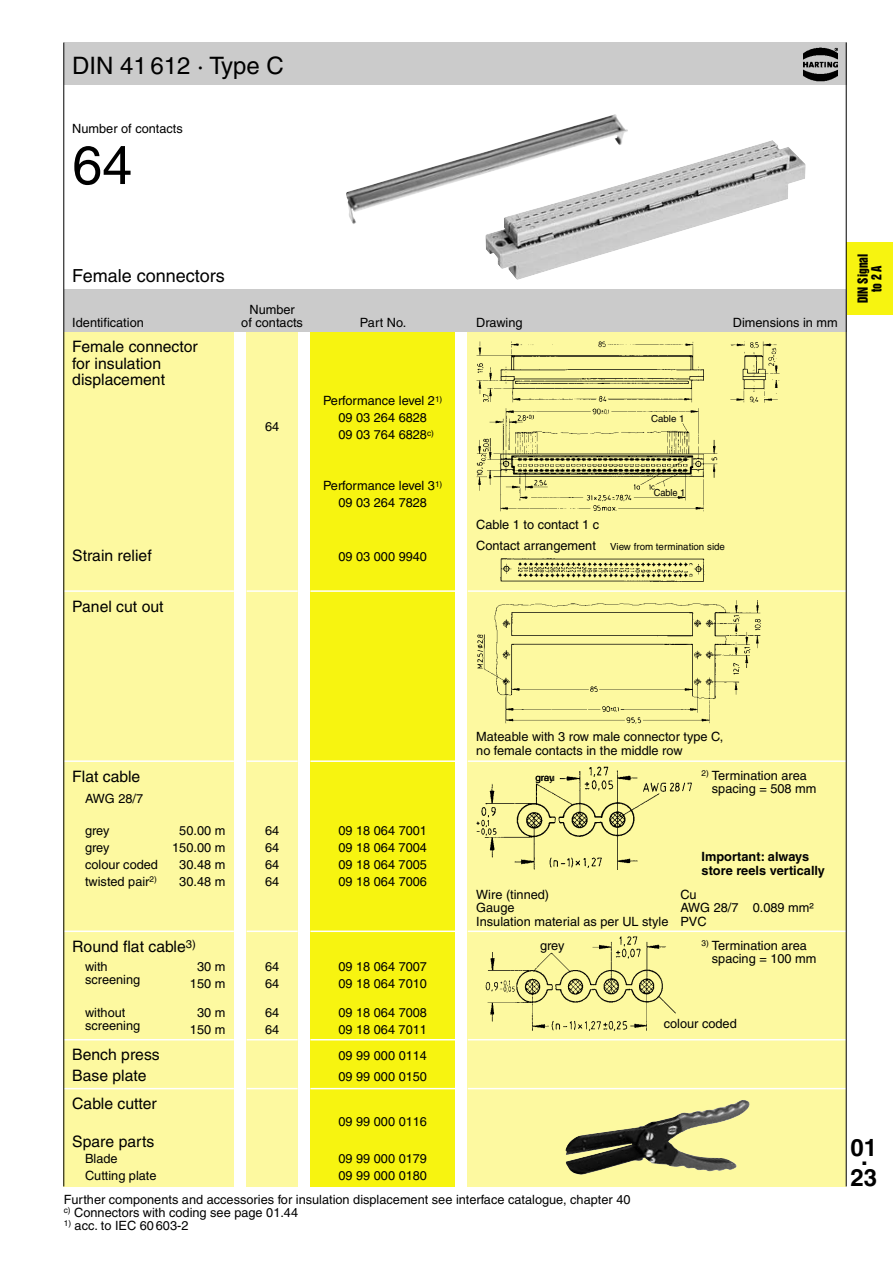
<style>
.page{position:relative;width:893px;height:1263px;background:#fff}
.page>*{position:absolute;margin:0;border:0;box-sizing:border-box;transform-origin:0 0}
.t1{font:54px "Helvetica";color:#000}
.t2{font:24px "Helvetica";color:#000}
.t3{font:700 24px/30px "Helvetica";color:#000}
.t4{font:18px "Helvetica";color:#000}
.t5{font:15.75px/16.5px "Helvetica";color:#000}
.t6{font:12.75px/13.5px "Helvetica";color:#000}
.t7{font:700 12.75px/13.5px "Helvetica";color:#000}
.t8{font:12.75px/13.5px "Helvetica Inserat";color:#000;text-align:center;scale:.9 1}
.t9{font:9.75px "Helvetica";color:#000}
.t10{font:9.75px "Helvetica";color:#000;scale:.95 1}
.s1{font-size:12.75px}
</style>
<div class="page">
<div style="left:846px;top:242px;width:47px;height:73px;background:#f7f410"></div>
<div style="left:64px;top:43px;width:782px;height:42px;background:#cbcbcb"></div>
<div style="left:64px;top:289px;width:782px;height:43px;background:#cbcbcb"></div>
<div style="left:64px;top:332px;width:170px;height:854px;background:#fdf9a0"></div>
<div style="left:247px;top:332px;width:51px;height:854px;background:#fdf9a0"></div>
<div style="left:310px;top:332px;width:145px;height:854px;background:#f7f410"></div>
<div style="left:468px;top:332px;width:378px;height:854px;background:#fdf9a0"></div>
<img style="left:476px;top:767px;width:216px;height:103px">
<img style="left:477px;top:600px;width:284px;height:124px">
<img style="left:500px;top:558px;width:205px;height:24px">
<img style="left:476px;top:408px;width:242px;height:104px">
<img style="left:476px;top:341px;width:304px;height:62px">
<img style="left:804px;top:47px;width:33px;height:34px">
<hr style="left:64px;top:590px;width:170px;height:2px;background:#fff">
<hr style="left:247px;top:590px;width:51px;height:2px;background:#fff">
<hr style="left:310px;top:590px;width:145px;height:2px;background:#fff">
<hr style="left:468px;top:590px;width:378px;height:2px;background:#fff">
<hr style="left:64px;top:760px;width:170px;height:2px;background:#fff">
<hr style="left:247px;top:760px;width:51px;height:2px;background:#fff">
<hr style="left:310px;top:760px;width:145px;height:2px;background:#fff">
<hr style="left:468px;top:760px;width:378px;height:2px;background:#fff">
<hr style="left:64px;top:1039px;width:170px;height:1px;background:#fff">
<hr style="left:247px;top:1039px;width:51px;height:1px;background:#fff">
<hr style="left:310px;top:1039px;width:145px;height:1px;background:#fff">
<hr style="left:468px;top:1039px;width:378px;height:1px;background:#fff">
<hr style="left:64px;top:1088px;width:170px;height:1px;background:#fff">
<hr style="left:247px;top:1088px;width:51px;height:1px;background:#fff">
<hr style="left:310px;top:1088px;width:145px;height:1px;background:#fff">
<hr style="left:468px;top:1088px;width:378px;height:1px;background:#fff">
<img style="left:565px;top:1100px;width:185px;height:60px">
<hr style="left:64px;top:930px;width:170px;height:2px;background:#fff">
<hr style="left:247px;top:930px;width:51px;height:2px;background:#fff">
<hr style="left:310px;top:930px;width:145px;height:2px;background:#fff">
<hr style="left:468px;top:930px;width:378px;height:2px;background:#fff">
<hr style="left:63px;top:43px;width:1px;height:1143px;background:#000">
<hr style="left:846px;top:43px;width:1px;height:1143px;background:#000">
<img style="left:485px;top:936px;width:191px;height:95px">
<img style="left:346px;top:114px;width:282px;height:110px">
<img style="left:485px;top:140px;width:321px;height:140px">
<h2 class="t2" style="left:72px;top:52px;width:213px">DIN 41 612 · Type C</h2>
<p class="t6" style="left:72px;top:122px;width:112px">Number of contacts</p>
<h1 class="t1" style="left:72px;top:134px;width:62px">64</h1>
<h3 class="t4" style="left:72px;top:265px;width:154px">Female connectors</h3>
<p class="t6" style="left:249px;top:303px;width:47px">Number</p>
<p class="t6" style="left:72px;top:316px;width:73px">Identification</p>
<p class="t6" style="left:241px;top:316px;width:63px">of contacts</p>
<p class="t6" style="left:360px;top:316px;width:48px">Part No.</p>
<p class="t6" style="left:476px;top:316px;width:48px">Drawing</p>
<p class="t6" style="left:733px;top:316px;width:106px">Dimensions in mm</p>
<p class="t5" style="left:72px;top:339px;width:127px">Female connector for insulation displacement</p>
<p class="t5" style="left:72px;top:547px;width:81px">Strain relief</p>
<p class="t5" style="left:72px;top:598px;width:93px">Panel cut out</p>
<p class="t6" style="left:323px;top:394px;width:121px">Performance level 2<sup>1)</sup></p>
<p class="t6" style="left:265px;top:420px;width:16px">64</p>
<p class="t6" style="left:332px;top:409px;width:104px;line-height:17px;text-align:center">09 03 264 6828 <sup>c)</sup>09 03 764 6828<sup>c)</sup></p>
<p class="t6" style="left:323px;top:477px;width:121px;line-height:17px;text-align:center">Performance level 3<sup>1)<br></sup>09 03 264 7828</p>
<p class="t6" style="left:338px;top:550px;width:90px">09 03 000 9940</p>
<p class="t9" style="left:651px;top:413px;width:35px">Cable 1</p>
<p class="t6" style="left:476px;top:517px;width:125px">Cable 1 to contact 1 c</p>
<p class="t10" style="left:654px;top:487px;width:35px">Cable 1</p>
<p class="t9" style="left:476px;top:541px;width:250px"><span class="s1">Contact arrangement</span> View from termination side</p>
<p class="t8" style="left:856px;top:303px;width:56px;rotate:-90deg">DIN Signal to 2 A</p>
<p class="t5" style="left:72px;top:768px;width:69px">Flat cable</p>
<p class="t6" style="left:85px;top:791px;width:60px">AWG 28/7</p>
<p class="t6" style="left:85px;top:824px;width:26px">grey</p>
<p class="t6" style="left:179px;top:824px;width:48px">50.00 m</p>
<p class="t6" style="left:265px;top:824px;width:16px">64</p>
<p class="t6" style="left:338px;top:824px;width:90px">09 18 064 7001</p>
<p class="t6" style="left:85px;top:841px;width:26px">grey</p>
<p class="t6" style="left:172px;top:841px;width:55px">150.00 m</p>
<p class="t6" style="left:265px;top:841px;width:16px">64</p>
<p class="t6" style="left:338px;top:841px;width:90px">09 18 064 7004</p>
<p class="t6" style="left:85px;top:858px;width:74px">colour coded</p>
<p class="t6" style="left:179px;top:858px;width:48px">30.48 m</p>
<p class="t6" style="left:265px;top:858px;width:16px">64</p>
<p class="t6" style="left:338px;top:858px;width:90px">09 18 064 7005</p>
<p class="t6" style="left:85px;top:875px;width:73px">twisted pair<sup>2)</sup></p>
<p class="t6" style="left:179px;top:875px;width:48px">30.48 m</p>
<p class="t6" style="left:265px;top:875px;width:16px">64</p>
<p class="t6" style="left:338px;top:875px;width:90px">09 18 064 7006</p>
<p class="t5" style="left:72px;top:938px;width:125px">Round flat cable<sup>3)</sup></p>
<p class="t6" style="left:85px;top:960px;width:24px">with</p>
<p class="t6" style="left:197px;top:960px;width:30px">30 m</p>
<p class="t6" style="left:265px;top:960px;width:16px">64</p>
<p class="t6" style="left:338px;top:960px;width:90px">09 18 064 7007</p>
<p class="t6" style="left:85px;top:972px;width:57px">screening</p>
<p class="t6" style="left:190px;top:977px;width:37px">150 m</p>
<p class="t6" style="left:265px;top:977px;width:16px">64</p>
<p class="t6" style="left:338px;top:977px;width:90px">09 18 064 7010</p>
<p class="t6" style="left:85px;top:1006px;width:42px">without</p>
<p class="t6" style="left:197px;top:1006px;width:30px">30 m</p>
<p class="t6" style="left:265px;top:1006px;width:16px">64</p>
<p class="t6" style="left:338px;top:1006px;width:90px">09 18 064 7008</p>
<p class="t6" style="left:85px;top:1019px;width:57px">screening</p>
<p class="t6" style="left:190px;top:1023px;width:37px">150 m</p>
<p class="t6" style="left:265px;top:1023px;width:16px">64</p>
<p class="t6" style="left:338px;top:1023px;width:90px">09 18 064 7011</p>
<p class="t5" style="left:72px;top:1047px;width:89px">Bench press</p>
<p class="t6" style="left:338px;top:1049px;width:90px">09 99 000 0114</p>
<p class="t5" style="left:72px;top:1067px;width:76px">Base plate</p>
<p class="t6" style="left:338px;top:1070px;width:90px">09 99 000 0150</p>
<p class="t5" style="left:72px;top:1095px;width:86px">Cable cutter</p>
<p class="t6" style="left:338px;top:1114px;width:90px">09 99 000 0116</p>
<p class="t5" style="left:72px;top:1133px;width:84px">Spare parts</p>
<p class="t6" style="left:85px;top:1152px;width:34px">Blade</p>
<p class="t6" style="left:338px;top:1152px;width:90px">09 99 000 0179</p>
<p class="t6" style="left:85px;top:1168px;width:73px">Cutting plate</p>
<p class="t6" style="left:338px;top:1168px;width:90px">09 99 000 0180</p>
<p class="t6" style="left:476px;top:730px;width:249px">Mateable with 3 row male connector type C, no female contacts in the middle row</p>
<p class="t9" style="left:544px;top:772px;width:12px">au</p>
<p class="t9" style="left:535px;top:772px;width:20px">grey</p>
<p class="t6" style="left:712px;top:768px;width:106px;text-indent:-10px"><sup>2)</sup> Termination area spacing = 508 mm</p>
<p class="t7" style="left:702px;top:850px;width:125px">Important: always store reels vertically</p>
<p class="t6" style="left:476px;top:887px;width:74px">Wire (tinned)</p>
<p class="t6" style="left:680px;top:887px;width:18px">Cu</p>
<p class="t6" style="left:476px;top:901px;width:40px">Gauge</p>
<p class="t6" style="left:476px;top:901px;width:339px;text-indent:204px">AWG 28/7 0.089 mm²<br>Insulation material as per UL style PVC</p>
<p class="t6" style="left:540px;top:938px;width:26px">grey</p>
<p class="t6" style="left:712px;top:938px;width:106px;text-indent:-10px"><sup>3)</sup> Termination area spacing = 100 mm</p>
<p class="t6" style="left:664px;top:1017px;width:74px">colour coded</p>
<p class="t6" style="left:64px;top:1193px;width:568px;line-height:12.8px">Further components and accessories for insulation displacement see interface catalogue, chapter 40 <sup>c)</sup> Connectors with coding see page 01.44</p>
<p class="t6" style="left:64px;top:1218px;width:126px"><sup>1)</sup> acc. to IEC 60 603-2</p>
<h2 class="t3" style="left:850px;top:1132px;width:28px">0 1.<br>23</h2>
</div>
